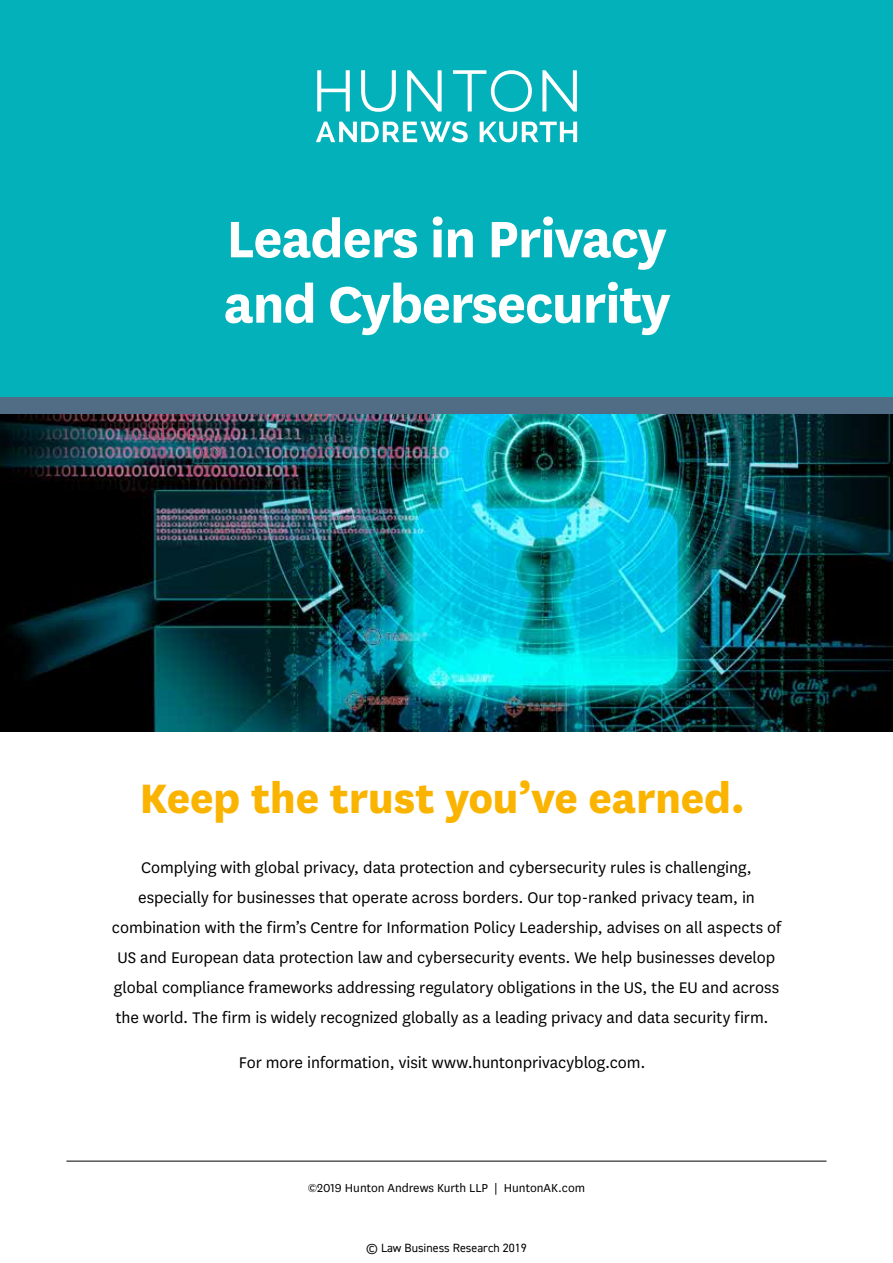
<style>
.page{position:relative;width:893px;height:1263px;background:#fff}
.page>*{position:absolute;margin:0;border:0;box-sizing:border-box;transform-origin:0 0}
.t1{font:700 60px/65.4px "National";letter-spacing:-.02em;color:#fff}
.t2{font:800 48px "National";letter-spacing:-.005em;color:#fab400}
.t3{font:18px/30px "National";letter-spacing:-.005em;color:#000;text-align:center}
.t4{font:13.5px "National";color:#000}
.t5{font:12px "DIN2014";color:#000}
</style>
<div class="page">
<div style="left:0;top:0;width:893px;height:427px;background:#02b1ba"></div>
<svg style="left:361px;top:70px;width:35px;height:42px"></svg>
<svg style="left:317px;top:70px;width:33px;height:41px"></svg>
<svg style="left:407px;top:70px;width:35px;height:41px"></svg>
<svg style="left:542px;top:70px;width:35px;height:41px"></svg>
<svg style="left:453px;top:70px;width:79px;height:42px"></svg>
<svg style="left:316px;top:121px;width:261px;height:21px"></svg>
<div style="left:0;top:397px;width:893px;height:17px;background:#516d86"></div>
<img style="left:0;top:414px;width:893px;height:318px">
<hr style="left:66px;top:1161px;width:760px;height:1px;background:#000">
<h1 class="t1" style="left:224px;top:202px;width:448px">Leaders in Privacy and Cybersecurity</h1>
<h2 class="t2" style="left:140px;top:763px;width:607px">Keep the trust you’ve earned.</h2>
<p class="t3" style="left:112px;top:851px;width:670px">Complying with global privacy, data protection and cybersecurity rules is challenging, especially for businesses that operate across borders. Our top-ranked privacy team, in combination with the firm’s Centre for Information Policy Leadership, advises on all aspects of US and European data protection law and cybersecurity events. We help businesses develop global compliance frameworks addressing regulatory obligations in the US, the EU and across the world. The firm is widely recognized globally as a leading privacy and data security firm.</p>
<p class="t3" style="left:239px;top:1046px;width:408px">For more information, visit www.huntonprivacyblog.com.</p>
<p class="t4" style="left:308px;top:1179px;width:279px">©2019 Hunton Andrews Kurth LLP | HuntonAK.com</p>
<p class="t5" style="left:366px;top:1240px;width:162px">© Law Business Research 2019</p>
</div>
